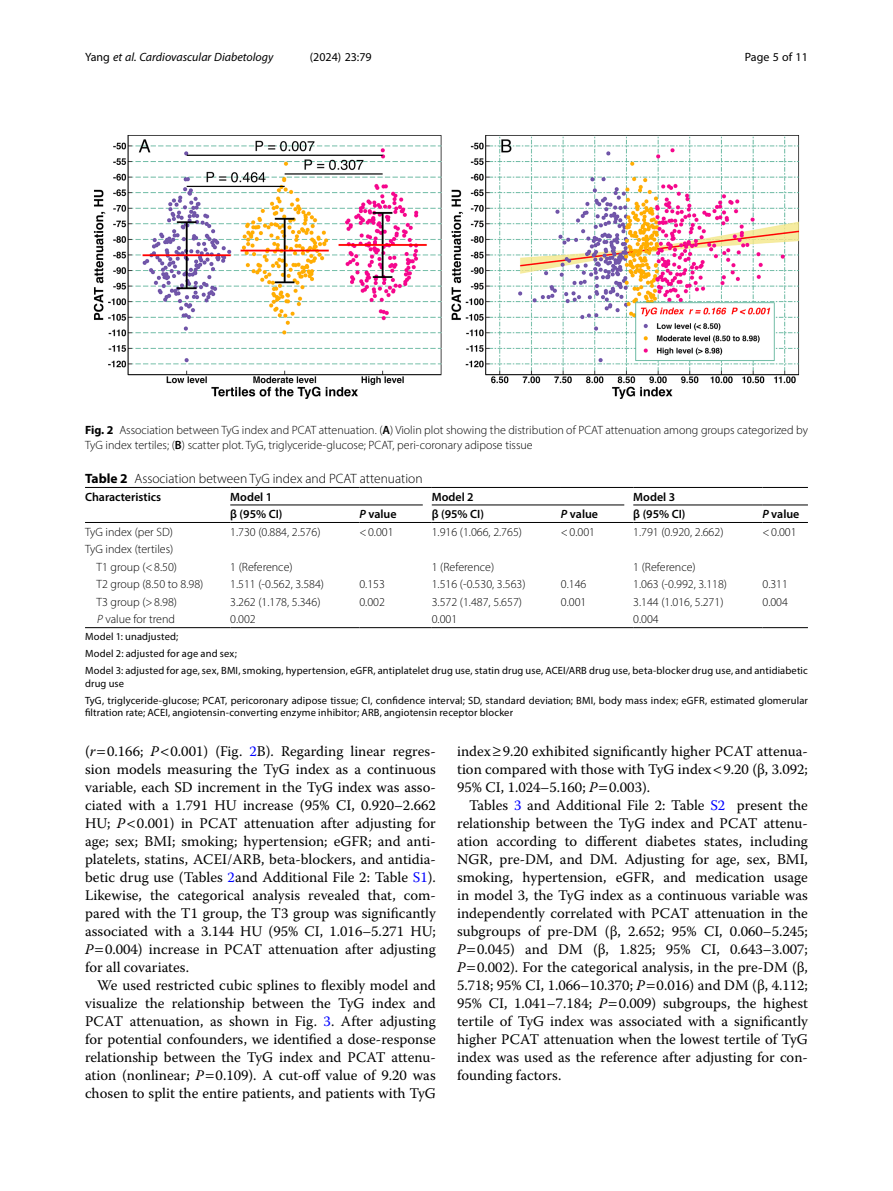
<style>
.page{position:relative;width:893px;height:1191px;background:#fff}
.page>*{position:absolute;margin:0;border:0;box-sizing:border-box;transform-origin:0 0}
.Body_Text_Indent{font:14.7px/18px "Warnock Pro";color:#000;text-align:justify}
.Body_Text{font:14.7px/18px "Warnock Pro";color:#000;text-align:justify}
.Table_Caption{font:300 13.5px "Myriad Pro";color:#000}
.Table_Body{font:300 12px "Myriad Pro";color:#000}
.Figure_Caption{font:300 12px/15px "Myriad Pro";color:#000}
.Table_Head{font:600 12px "Myriad Pro";color:#000}
.t1{font:italic 12px "Myriad Pro";color:#000}
.t2{font:12px "Myriad Pro";color:#000}
.Table_Head_Bridge_Ru{font:600 12px "Myriad Pro";color:#000}
.Table_Footnote{font:10.5px/12.8px "Myriad Pro";letter-spacing:.015em;color:#000}
.s1{font-style:normal}
.s2{font-weight:700}
.s3{font-weight:600}
.s4{font-style:italic}
.s5{color:#00f}
</style>
<div class="page">
<hr style="left:85px;top:522px;width:145px;height:1px;background:#000">
<hr style="left:230px;top:522px;width:129px;height:1px;background:#000">
<hr style="left:359px;top:522px;width:73px;height:1px;background:#000">
<hr style="left:432px;top:522px;width:129px;height:1px;background:#000">
<hr style="left:561px;top:522px;width:72px;height:1px;background:#000">
<hr style="left:633px;top:522px;width:129px;height:1px;background:#000">
<hr style="left:762px;top:522px;width:46px;height:1px;background:#000">
<hr style="left:230px;top:627px;width:129px;height:1px;background:#000">
<hr style="left:359px;top:627px;width:73px;height:1px;background:#000">
<hr style="left:432px;top:627px;width:129px;height:1px;background:#000">
<hr style="left:561px;top:627px;width:72px;height:1px;background:#000">
<hr style="left:633px;top:627px;width:129px;height:1px;background:#000">
<hr style="left:762px;top:627px;width:46px;height:1px;background:#000">
<hr style="left:85px;top:627px;width:145px;height:1px;background:#000">
<hr style="left:85px;top:487px;width:145px;height:1px;background:#000">
<hr style="left:633px;top:487px;width:129px;height:1px;background:#000">
<hr style="left:762px;top:487px;width:46px;height:1px;background:#000">
<hr style="left:633px;top:505px;width:129px;height:1px;background:#000">
<hr style="left:762px;top:505px;width:46px;height:1px;background:#000">
<hr style="left:432px;top:487px;width:129px;height:1px;background:#000">
<hr style="left:561px;top:487px;width:72px;height:1px;background:#000">
<hr style="left:230px;top:487px;width:129px;height:1px;background:#000">
<hr style="left:359px;top:487px;width:73px;height:1px;background:#000">
<hr style="left:230px;top:505px;width:193px;height:1px;background:#000">
<hr style="left:432px;top:505px;width:192px;height:1px;background:#000">
<img style="left:93px;top:135px;width:707px;height:264px">
<p class="t1" style="left:85px;top:50px;width:190px"><span class="s1">Yang</span> et al. Cardiovascular Diabetology</p>
<p class="t2" style="left:310px;top:50px;width:63px">(2024) 23:79</p>
<p class="t2" style="left:745px;top:50px;width:65px">Page 5 of 11</p>
<p class="Figure_Caption" style="left:85px;top:423px;width:724px"><span class="s2">Fig. 2</span> Association between TyG index and PCAT attenuation. (<span class="s3">A</span>) Violin plot showing the distribution of PCAT attenuation among groups categorized by<br>TyG index tertiles; (<span class="s3">B</span>) scatter plot. TyG, triglyceride-glucose; PCAT, peri-coronary adipose tissue</p>
<p class="Table_Caption" style="left:85px;top:470px;width:339px"><span class="s2">Table 2</span> Association between TyG index and PCAT attenuation</p>
<p class="Table_Head" style="left:85px;top:489px;width:78px">Characteristics</p>
<p class="Table_Head_Bridge_Ru" style="left:230px;top:489px;width:43px">Model 1</p>
<p class="Table_Head_Bridge_Ru" style="left:432px;top:489px;width:43px">Model 2</p>
<p class="Table_Head" style="left:633px;top:489px;width:43px">Model 3</p>
<p class="Table_Head" style="left:230px;top:506px;width:54px">β (95% CI)</p>
<p class="Table_Head" style="left:359px;top:506px;width:39px"><span class="s4">P</span> value</p>
<p class="Table_Head" style="left:432px;top:506px;width:54px">β (95% CI)</p>
<p class="Table_Head" style="left:561px;top:506px;width:39px"><span class="s4">P</span> value</p>
<p class="Table_Head" style="left:633px;top:506px;width:54px">β (95% CI)</p>
<p class="Table_Head" style="left:762px;top:506px;width:38px"><span class="s4">P</span> value</p>
<p class="Table_Body" style="left:85px;top:524px;width:89px">TyG index (per SD)</p>
<p class="Table_Body" style="left:230px;top:524px;width:92px">1.730 (0.884, 2.576)</p>
<p class="Table_Body" style="left:359px;top:524px;width:36px">&lt;0.001</p>
<p class="Table_Body" style="left:432px;top:524px;width:92px">1.916 (1.066, 2.765)</p>
<p class="Table_Body" style="left:561px;top:524px;width:36px">&lt;0.001</p>
<p class="Table_Body" style="left:633px;top:524px;width:92px">1.791 (0.920, 2.662)</p>
<p class="Table_Body" style="left:762px;top:524px;width:36px">&lt;0.001</p>
<p class="Table_Body" style="left:85px;top:542px;width:90px">TyG index (tertiles)</p>
<p class="Table_Body" style="left:97px;top:559px;width:82px">T1 group (&lt;8.50)</p>
<p class="Table_Body" style="left:230px;top:559px;width:64px">1 (Reference)</p>
<p class="Table_Body" style="left:432px;top:559px;width:64px">1 (Reference)</p>
<p class="Table_Body" style="left:633px;top:559px;width:64px">1 (Reference)</p>
<p class="Table_Body" style="left:97px;top:577px;width:108px">T2 group (8.50 to 8.98)</p>
<p class="Table_Body" style="left:230px;top:577px;width:95px">1.511 (-0.562, 3.584)</p>
<p class="Table_Body" style="left:359px;top:577px;width:27px">0.153</p>
<p class="Table_Body" style="left:432px;top:577px;width:95px">1.516 (-0.530, 3.563)</p>
<p class="Table_Body" style="left:561px;top:577px;width:27px">0.146</p>
<p class="Table_Body" style="left:633px;top:577px;width:95px">1.063 (-0.992, 3.118)</p>
<p class="Table_Body" style="left:762px;top:577px;width:27px">0.311</p>
<p class="Table_Body" style="left:97px;top:594px;width:82px">T3 group (&gt;8.98)</p>
<p class="Table_Body" style="left:230px;top:594px;width:92px">3.262 (1.178, 5.346)</p>
<p class="Table_Body" style="left:359px;top:594px;width:27px">0.002</p>
<p class="Table_Body" style="left:432px;top:594px;width:92px">3.572 (1.487, 5.657)</p>
<p class="Table_Body" style="left:561px;top:594px;width:27px">0.001</p>
<p class="Table_Body" style="left:633px;top:594px;width:92px">3.144 (1.016, 5.271)</p>
<p class="Table_Body" style="left:762px;top:594px;width:27px">0.004</p>
<p class="Table_Body" style="left:97px;top:612px;width:79px"><span class="s4">P</span> value for trend</p>
<p class="Table_Body" style="left:230px;top:612px;width:27px">0.002</p>
<p class="Table_Body" style="left:432px;top:612px;width:27px">0.001</p>
<p class="Table_Body" style="left:633px;top:612px;width:27px">0.004</p>
<p class="Table_Footnote" style="left:85px;top:629px;width:95px">Model 1: unadjusted;</p>
<p class="Table_Footnote" style="left:85px;top:646px;width:153px">Model 2: adjusted for age and sex;</p>
<p class="Table_Footnote" style="left:85px;top:663px;width:724px">Model 3: adjusted for age, sex, BMI, smoking, hypertension, eGFR, antiplatelet drug use, statin drug use, ACEI/ARB drug use, beta-blocker drug use, and antidiabetic drug use</p>
<p class="Table_Footnote" style="left:85px;top:693px;width:724px">TyG, triglyceride-glucose; PCAT, pericoronary adipose tissue; CI, confidence interval; SD, standard deviation; BMI, body mass index; eGFR, estimated glomerular filtration rate; ACEI, angiotensin-converting enzyme inhibitor; ARB, angiotensin receptor blocker</p>
<p class="Body_Text" style="left:85px;top:742px;width:352px">(<span class="s4">r</span> 0.166; <span class="s4">P</span> 0.001) (Fig. <span class="s5">2</span>B). Regarding linear regres&shy;sion models measuring the TyG index as a continuous variable, each SD increment in the TyG index was asso&shy;ciated with a 1.791 HU increase (95% CI, 0.920–2.662<br>HU; <span class="s4">P</span> 0.001) in PCAT attenuation after adjusting for age; sex; BMI; smoking; hypertension; eGFR; and anti&shy;platelets, statins, ACEI/ARB, beta-blockers, and antidia&shy;betic drug use (Tables <span class="s5">2</span>and Additional File 2: Table <span class="s5">S1</span>).<br>Likewise, the categorical analysis revealed that, com&shy;pared with the T1 group, the T3 group was significantly associated with a 3.144 HU (95% CI, 1.016–5.271 HU; <span class="s4">P</span> 0.004) increase in PCAT attenuation after adjusting for all covariates.</p>
<p class="Body_Text_Indent" style="left:85px;top:976px;width:352px;text-indent:12px">We used restricted cubic splines to flexibly model and visualize the relationship between the TyG index and PCAT attenuation, as shown in Fig. <span class="s5">3</span>. After adjusting for potential confounders, we identified a dose-response relationship between the TyG index and PCAT attenu&shy;ation (nonlinear; <span class="s4">P</span> 0.109). A cut-off value of 9.20 was chosen to split the entire patients, and patients with TyG</p>
<p class="Body_Text_Indent" style="left:457px;top:742px;width:352px">index≥9.20 exhibited significantly higher PCAT attenua&shy;tion compared with those with TyG index 9.20 (β, 3.092; 95% CI, 1.024–5.160; <span class="s4">P</span> 0.003).</p>
<p class="Body_Text_Indent" style="left:457px;top:796px;width:352px;text-indent:12px">Tables <span class="s5">3</span> and Additional File 2: Table <span class="s5">S2</span> present the relationship between the TyG index and PCAT attenu&shy;ation according to different diabetes states, including NGR, pre-DM, and DM. Adjusting for age, sex, BMI, smoking, hypertension, eGFR, and medication usage in model 3, the TyG index as a continuous variable was independently correlated with PCAT attenuation in the subgroups of pre-DM (β, 2.652; 95% CI, 0.060–5.245; <span class="s4">P</span> 0.045) and DM (β, 1.825; 95% CI, 0.643–3.007; <span class="s4">P</span> 0.002). For the categorical analysis, in the pre-DM (β, 5.718; 95% CI, 1.066–10.370; <span class="s4">P</span> 0.016) and DM (β, 4.112; 95% CI, 1.041–7.184; <span class="s4">P</span> 0.009) subgroups, the highest tertile of TyG index was associated with a significantly higher PCAT attenuation when the lowest tertile of TyG index was used as the reference after adjusting for con&shy;founding factors.</p>
</div>
